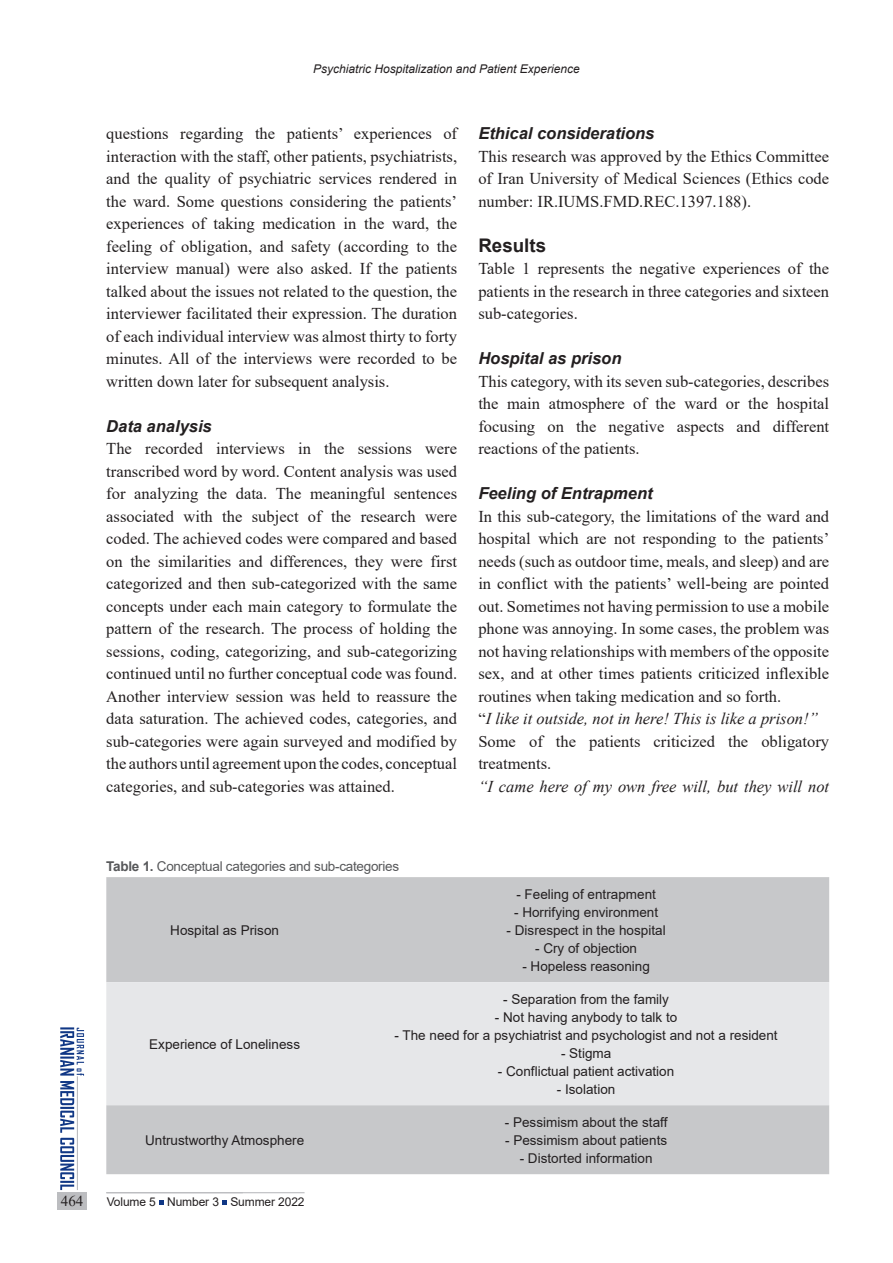
<style>
.page{position:relative;width:893px;height:1263px;background:#fff}
.page>*{position:absolute;margin:0;border:0;box-sizing:border-box;transform-origin:0 0}
.context{font:700 18.75px "Arial";color:#231f20}
.context-2{font:16.5px/22.5px "Times New Roman";color:#231f20;text-align:justify}
.context-3{font:italic 16.5px "Times New Roman";color:#231f20}
.context-4{font:italic 700 16.5px "Arial";color:#231f20}
.t1{font:15px "Times New Roman";color:#231f20}
.t2{font:13.5px "Arial";color:#231f20}
.pic-table-t{font:13.5px "Arial";letter-spacing:-.02em;color:#57585a}
.context-5{font:italic 12px "Arial";color:#231f20}
.t3{font:12px "Arial";letter-spacing:-.01em;color:#231f20}
.s1{font-style:normal}
.s2{font-weight:700}
</style>
<div class="page">
<div style="left:58px;top:1192px;width:29px;height:17px;background:#bcbdc0"></div>
<svg style="left:60px;top:1027px;width:24px;height:163px"></svg>
<hr style="left:77px;top:1076px;width:1px;height:114px;background:#bcbdc0">
<svg style="left:159px;top:1200px;width:5px;height:5px"></svg>
<svg style="left:222px;top:1200px;width:5px;height:5px"></svg>
<hr style="left:106px;top:1192px;width:199px;height:1px;background:#bcbdc0">
<div style="left:106px;top:877px;width:723px;height:297px;background:#c7c8ca"></div>
<div style="left:106px;top:982px;width:723px;height:123px;background:#e6e7e9"></div>
<p class="context-5" style="left:313px;top:61px;width:268px">Psychiatric Hospitalization and Patient Experience</p>
<p class="context-2" style="left:106px;top:122px;width:352px">questions regarding the patients’ experiences of interaction with the staff, other patients, psychiatrists, and the quality of psychiatric services rendered in the ward. Some questions considering the patients’ experiences of taking medication in the ward, the feeling of obligation, and safety (according to the interview manual) were also asked. If the patients talked about the issues not related to the question, the interviewer facilitated their expression. The duration of each individual interview was almost thirty to forty minutes. All of the interviews were recorded to be written down later for subsequent analysis.</p>
<p class="context-4" style="left:106px;top:415px;width:107px">Data analysis</p>
<p class="context-2" style="left:106px;top:437px;width:352px">The recorded interviews in the sessions were transcribed word by word. Content analysis was used for analyzing the data. The meaningful sentences associated with the subject of the research were coded. The achieved codes were compared and based on the similarities and differences, they were first categorized and then sub-categorized with the same concepts under each main category to formulate the pattern of the research. The process of holding the sessions, coding, categorizing, and sub-categorizing continued until no further conceptual code was found.<br>Another interview session was held to reassure the data saturation. The achieved codes, categories, and sub-categories were again surveyed and modified by the authors until agreement upon the codes, conceptual categories, and sub-categories was attained.</p>
<p class="context-4" style="left:478px;top:123px;width:178px">Ethical considerations</p>
<p class="context-2" style="left:478px;top:145px;width:352px">This research was approved by the Ethics Committee of Iran University of Medical Sciences (Ethics code number: IR.IUMS.FMD.REC.1397.188).</p>
<p class="context" style="left:478px;top:232px;width:69px">Results</p>
<p class="context-2" style="left:478px;top:257px;width:352px">Table 1 represents the negative experiences of the patients in the research in three categories and sixteen sub-categories.</p>
<p class="context-4" style="left:478px;top:348px;width:145px">Hospital as prison</p>
<p class="context-2" style="left:478px;top:370px;width:352px">This category, with its seven sub-categories, describes the main atmosphere of the ward or the hospital focusing on the negative aspects and different reactions of the patients.</p>
<p class="context-4" style="left:478px;top:483px;width:176px">Feeling of Entrapment</p>
<p class="context-2" style="left:478px;top:505px;width:352px">In this sub-category, the limitations of the ward and hospital which are not responding to the patients’ needs (such as outdoor time, meals, and sleep) and are in conflict with the patients’ well-being are pointed out. Sometimes not having permission to use a mobile phone was annoying. In some cases, the problem was not having relationships with members of the opposite sex, and at other times patients criticized inflexible routines when taking medication and so forth.</p>
<p class="context-3" style="left:478px;top:708px;width:341px"><span class="s1">“</span>I like it outside, not in here! This is like a prison!”</p>
<p class="context-2" style="left:478px;top:730px;width:352px">Some of the patients criticized the obligatory treatments.</p>
<p class="context-3" style="left:478px;top:775px;width:352px">“I came here of my own free will, but they will not</p>
<p class="pic-table-t" style="left:106px;top:857px;width:294px"><span class="s2">Table 1.</span> Conceptual categories and sub-categories</p>
<p class="t2" style="left:170px;top:920px;width:110px">Hospital as Prison</p>
<p class="t2" style="left:516px;top:884px;width:141px">- Feeling of entrapment</p>
<p class="t2" style="left:514px;top:902px;width:146px">- Horrifying environment</p>
<p class="t2" style="left:507px;top:920px;width:161px">- Disrespect in the hospital</p>
<p class="t2" style="left:535px;top:938px;width:104px">- Cry of objection</p>
<p class="t2" style="left:522px;top:956px;width:129px">- Hopeless reasoning</p>
<p class="t2" style="left:149px;top:1034px;width:152px">Experience of Loneliness</p>
<p class="t2" style="left:145px;top:1130px;width:161px">Untrustworthy Atmosphere</p>
<p class="t1" style="left:61px;top:1190px;width:24px">464</p>
<p class="t3" style="left:107px;top:1193px;width:199px">Volume 5 Number 3 Summer 2022</p>
<p class="t2" style="left:503px;top:989px;width:167px">- Separation from the family</p>
<p class="t2" style="left:495px;top:1007px;width:184px">- Not having anybody to talk to</p>
<p class="t2" style="left:394px;top:1025px;width:385px">- The need for a psychiatrist and psychologist and not a resident</p>
<p class="t2" style="left:561px;top:1043px;width:52px">- Stigma</p>
<p class="t2" style="left:498px;top:1061px;width:178px">- Conflictual patient activation</p>
<p class="t2" style="left:557px;top:1079px;width:60px">- Isolation</p>
<p class="t2" style="left:505px;top:1112px;width:164px">- Pessimism about the staff</p>
<p class="t2" style="left:505px;top:1130px;width:164px">- Pessimism about patients</p>
<p class="t2" style="left:520px;top:1148px;width:134px">- Distorted information</p>
</div>
